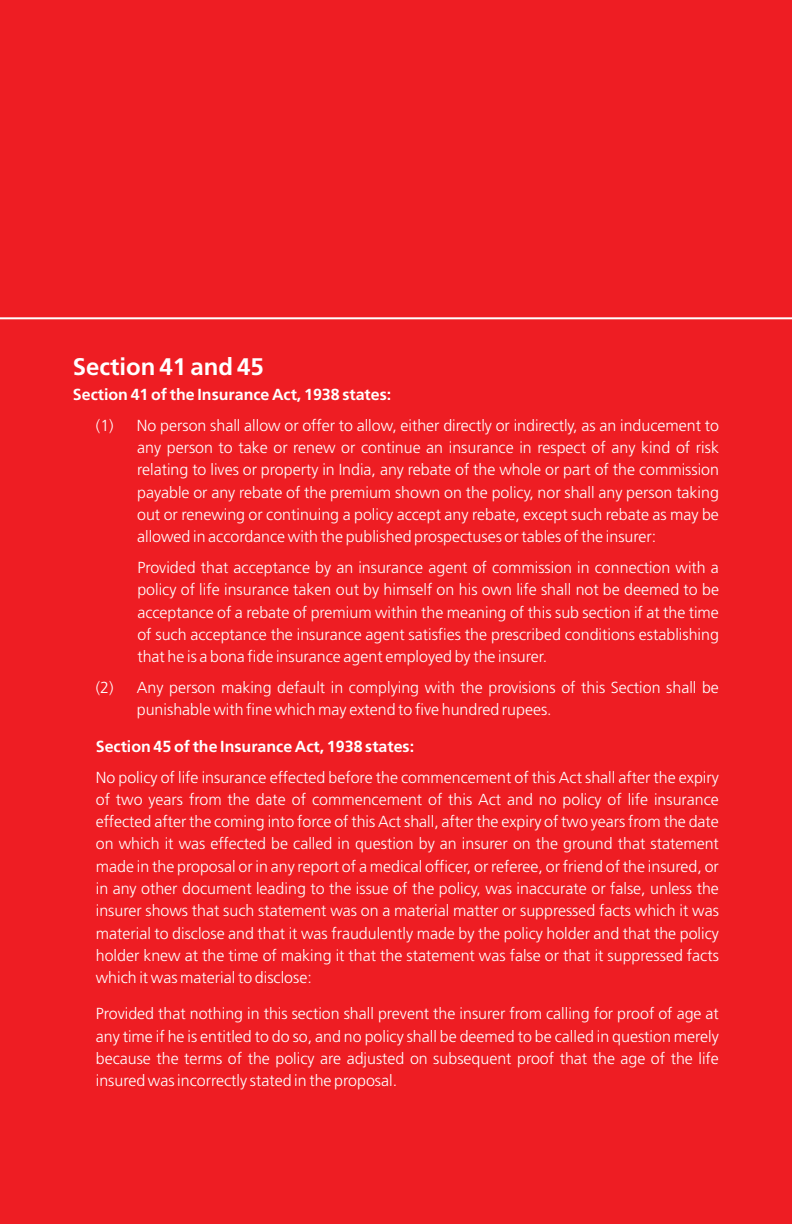
<style>
.page{position:relative;width:792px;height:1224px;background:#ee1d23}
.page>*{position:absolute;margin:0;border:0;box-sizing:border-box;transform-origin:0 0}
.t1{font:700 24px "Frutiger";color:#fff}
.t2{font:300 16px/22.2px "Frutiger";color:#fff;text-align:justify}
.t3{font:700 16px "Frutiger";color:#fff}
</style>
<div class="page">
<hr style="left:0;top:317px;width:792px;height:2px;background:#fff">
<h1 class="t1" style="left:73px;top:357px;width:192px">Section 41 and 45</h1>
<p class="t3" style="left:73px;top:388px;width:320px">Section 41 of the Insurance Act, 1938 states:</p>
<p class="t2" style="left:137px;top:416px;width:583px;text-indent:-41px">(1) No person shall allow or offer to allow, either directly or indirectly, as an inducement to any person to take or renew or continue an insurance in respect of any kind of risk relating to lives or property in India, any rebate of the whole or part of the commission payable or any rebate of the premium shown on the policy, nor shall any person taking out or renewing or continuing a policy accept any rebate, except such rebate as may be allowed in accordance with the published prospectuses or tables of the insurer:</p>
<p class="t2" style="left:137px;top:558px;width:583px">Provided that acceptance by an insurance agent of commission in connection with a policy of life insurance taken out by himself on his own life shall not be deemed to be acceptance of a rebate of premium within the meaning of this sub section if at the time of such acceptance the insurance agent satisfies the prescribed conditions establishing that he is a bona fide insurance agent employed by the insurer.</p>
<p class="t2" style="left:137px;top:678px;width:584px;text-indent:-41px">(2) Any person making default in complying with the provisions of this Section shall be punishable with fine which may extend to five hundred rupees.</p>
<p class="t3" style="left:96px;top:740px;width:320px">Section 45 of the Insurance Act, 1938 states:</p>
<p class="t2" style="left:96px;top:768px;width:625px">No policy of life insurance effected before the commencement of this Act shall after the expiry of two years from the date of commencement of this Act and no policy of life insurance effected after the coming into force of this Act shall, after the expiry of two years from the date on which it was effected be called in question by an insurer on the ground that statement made in the proposal or in any report of a medical officer, or referee, or friend of the insured, or in any other document leading to the issue of the policy, was inaccurate or false, unless the insurer shows that such statement was on a material matter or suppressed facts which it was material to disclose and that it was fraudulently made by the policy holder and that the policy holder knew at the time of making it that the statement was false or that it suppressed facts which it was material to disclose:</p>
<p class="t2" style="left:96px;top:1004px;width:625px">Provided that nothing in this section shall prevent the insurer from calling for proof of age at any time if he is entitled to do so, and no policy shall be deemed to be called in question merely because the terms of the policy are adjusted on subsequent proof that the age of the life insured was incorrectly stated in the proposal.</p>
</div>
